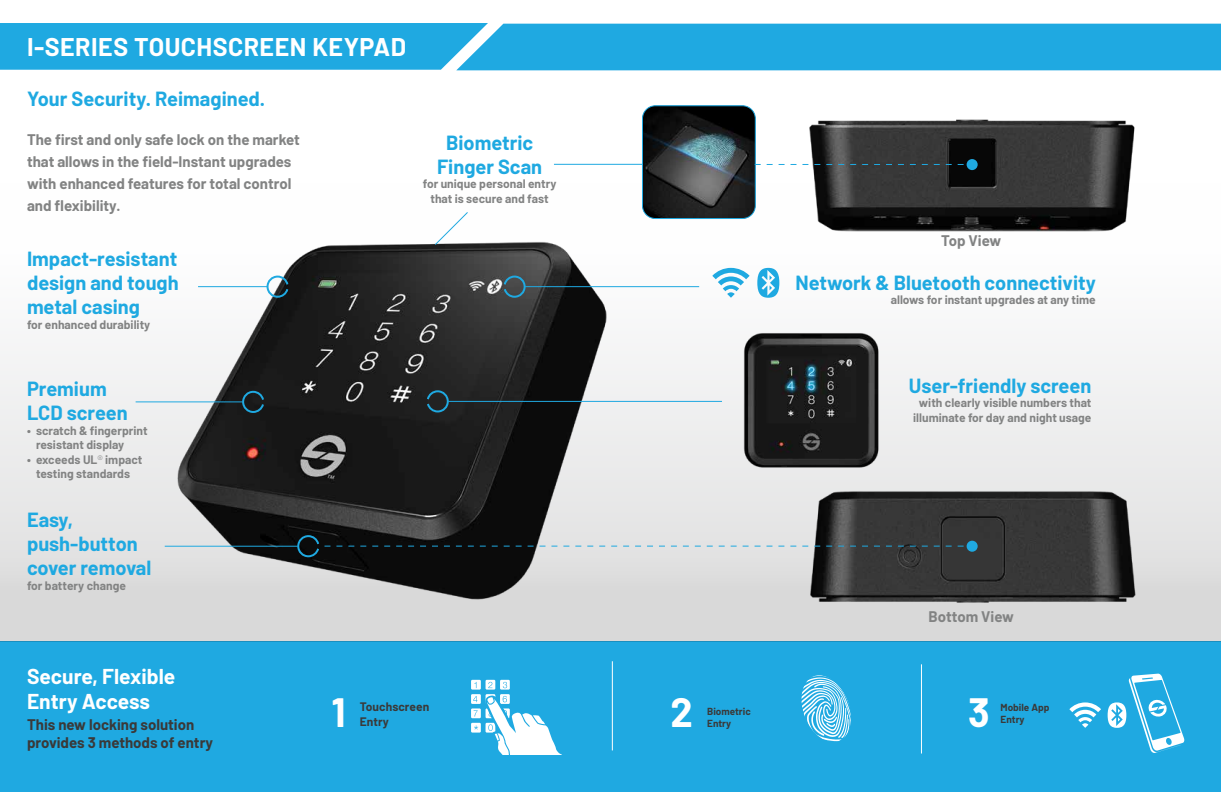
<style>
.page{position:relative;width:1221px;height:792px;background:#fff}
.page>*{position:absolute;margin:0;border:0;box-sizing:border-box;transform-origin:0 0}
.t1{font:700 40px "Barlow";color:#fff}
.t2{font:700 25px "Barlow";letter-spacing:.02em;color:#fff}
.t3{font:700 21px/25.2px "Barlow";color:#fff}
.t4{font:700 20px/24px "Barlow";color:#1fa9e1}
.t5{font:700 15px/22px "Barlow";color:#828383}
.t6{font:700 15px/18px "Barlow";color:#3a3939}
.t7{font:700 12px/14.4px "Barlow";color:#828383;text-align:center}
.t8{font:700 12px "Barlow";letter-spacing:.005em;color:#3a3939}
.t9{font:700 10px/12px "Barlow";color:#3a3939}
.s1{font-weight:300}
</style>
<div class="page">
<div style="left:0;top:642px;width:1220px;height:150px;background:#1fa9e1"></div>
<div style="left:0;top:183px;width:1220px;height:459px;background:linear-gradient(to bottom,#fff,#d9d9d9)"></div>
<img style="left:797px;top:119px;width:348px;height:119px">
<img style="left:806px;top:482px;width:329px;height:127px">
<img style="left:163px;top:220px;width:453px;height:392px">
<img style="left:736px;top:327px;width:148px;height:149px">
<div style="left:0;top:23px;width:1220px;height:47px;background:#1fa9e1"></div>
<svg style="left:801px;top:675px;width:50px;height:67px"></svg>
<svg style="left:471px;top:680px;width:90px;height:74px"></svg>
<hr style="left:921px;top:664px;width:1px;height:90px;background:#fff">
<hr style="left:612px;top:661px;width:1px;height:89px;background:#fff">
<hr style="left:165px;top:546px;width:133px;height:1px;background:#1fa9e1">
<hr style="left:525px;top:286px;width:174px;height:1px;background:#1fa9e1">
<svg style="left:502px;top:275px;width:24px;height:24px"></svg>
<hr style="left:554px;top:164px;width:114px;height:1px;background:#1fa9e1">
<hr style="left:448px;top:401px;width:274px;height:1px;background:#1fa9e1">
<svg style="left:425px;top:389px;width:25px;height:24px"></svg>
<hr style="left:136px;top:401px;width:107px;height:1px;background:#1fa9e1">
<svg style="left:241px;top:390px;width:24px;height:24px"></svg>
<hr style="left:198px;top:286px;width:69px;height:1px;background:#1fa9e1">
<svg style="left:265px;top:275px;width:25px;height:24px"></svg>
<svg style="left:434px;top:211px;width:35px;height:35px"></svg>
<img style="left:642px;top:106px;width:113px;height:113px">
<div style="left:642px;top:105px;width:113px;height:114px;border:1px solid #1fa9e1;border-radius:13px"></div>
<svg style="left:296px;top:534px;width:667px;height:24px;background:#6d7173"></svg>
<div style="left:966px;top:541px;width:11px;height:11px;background:#1fa9e1;border-radius:50%"></div>
<svg style="left:754px;top:164px;width:209px;height:1px"></svg>
<div style="left:966px;top:159px;width:11px;height:11px;background:#1fa9e1;border-radius:50%"></div>
<svg style="left:712px;top:268px;width:37px;height:30px"></svg>
<svg style="left:757px;top:268px;width:22px;height:30px"></svg>
<svg style="left:1069px;top:702px;width:32px;height:26px"></svg>
<svg style="left:1107px;top:674px;width:77px;height:79px"></svg>
<h2 class="t2" style="left:27px;top:29px;width:381px">I-SERIES TOUCHSCREEN KEYPAD</h2>
<h3 class="t4" style="left:27px;top:86px;width:240px">Your Security. Reimagined.</h3>
<p class="t5" style="left:27px;top:127px;width:274px">The first and only safe lock on the market that allows in the field-Instant upgrades with enhanced features for total control and flexibility.</p>
<h3 class="t4" style="left:27px;top:246px;width:153px;text-align:justify">Impact-resistant design and tough metal casing</h3>
<p class="t7" style="left:27px;top:316px;width:125px">for enhanced durability</p>
<h3 class="t4" style="left:27px;top:376px;width:102px">Premium<br>LCD screen</h3>
<p class="t7" style="left:36px;top:422px;width:113px;text-align:left;text-indent:-9px">• scratch &amp; fingerprint resistant display</p>
<p class="t7" style="left:27px;top:451px;width:117px">• exceeds UL<span class="s1">®</span> impact testing standards</p>
<h3 class="t4" style="left:27px;top:507px;width:126px">Easy, push-button cover removal</h3>
<p class="t7" style="left:27px;top:577px;width:100px">for battery change</p>
<h3 class="t3" style="left:27px;top:662px;width:150px">Secure, Flexible<br>Entry Access</h3>
<p class="t6" style="left:27px;top:715px;width:188px">This new locking solution provides 3 methods of entry</p>
<h3 class="t4" style="left:437px;top:129px;width:107px;text-align:center">Biometric<br>Finger Scan</h3>
<p class="t7" style="left:423px;top:176px;width:135px">for unique personal entry that is secure and fast</p>
<h1 class="t1" style="left:331px;top:683px;width:16px">1</h1>
<p class="t8" style="left:360px;top:698px;width:71px">Touchscreen</p>
<p class="t8" style="left:360px;top:712px;width:31px">Entry</p>
<p class="t5" style="left:941px;top:229px;width:62px">Top View</p>
<h3 class="t4" style="left:795px;top:269px;width:302px">Network &amp; Bluetooth connectivity</h3>
<p class="t7" style="left:890px;top:292px;width:206px">allows for instant upgrades at any time</p>
<h3 class="t4" style="left:909px;top:372px;width:184px">User-friendly screen</h3>
<p class="t7" style="left:913px;top:395px;width:180px">with clearly visible numbers that illuminate for day and night usage</p>
<p class="t5" style="left:928px;top:605px;width:87px">Bottom View</p>
<h1 class="t1" style="left:670px;top:683px;width:24px">2</h1>
<p class="t9" style="left:707px;top:705px;width:45px">Biometric<br>Entry</p>
<h1 class="t1" style="left:968px;top:683px;width:23px">3</h1>
<p class="t9" style="left:1000px;top:701px;width:50px">Mobile App<br>Entry</p>
</div>
